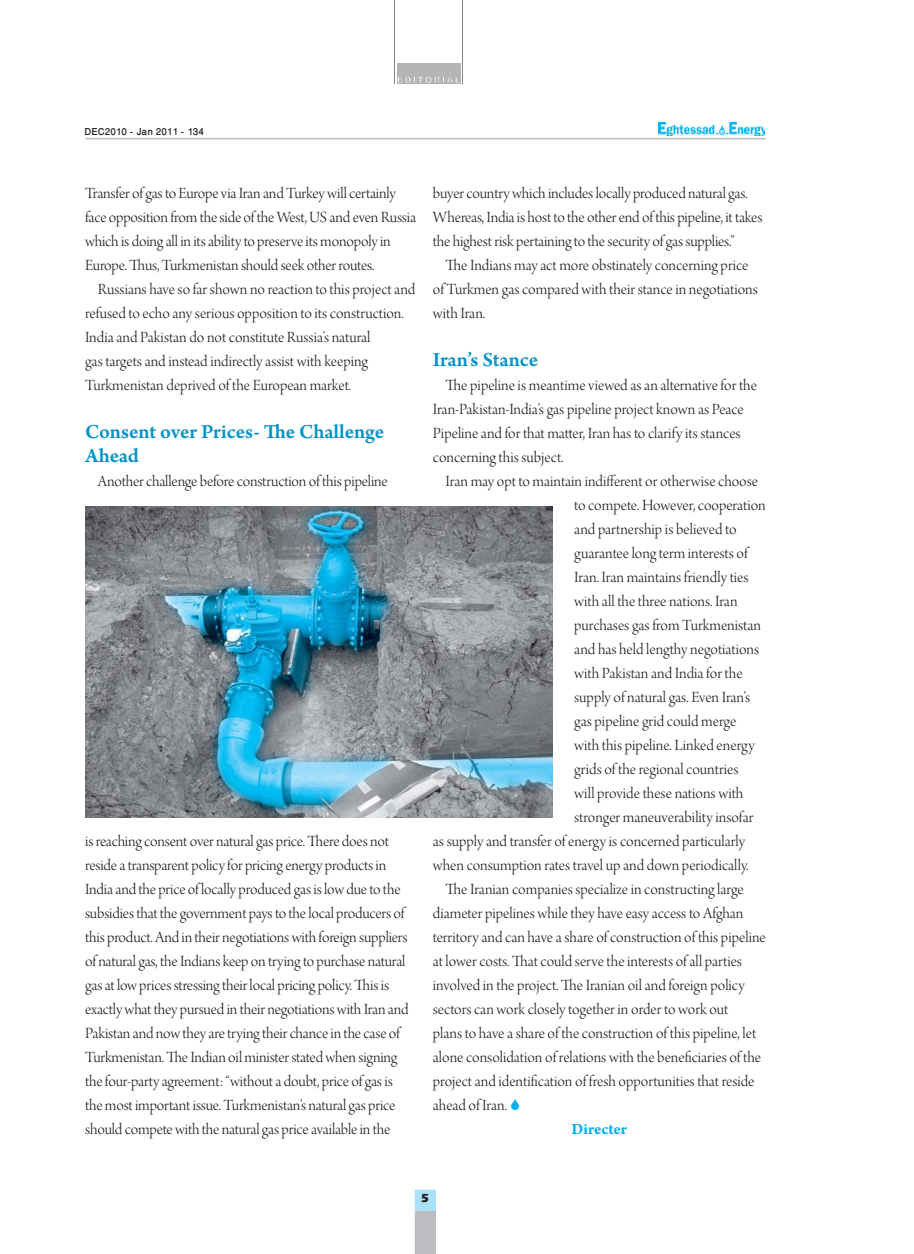
<style>
.page{position:relative;width:914px;height:1254px;background:#fff}
.page>*{position:absolute;margin:0;border:0;box-sizing:border-box;transform-origin:0 0}
.t1{font:21px/24px "Arno Pro Smbd Sm Text";letter-spacing:-.005em;color:#0092c8}
.t2{font:16.5px/24px "Arno Pro Light Display";letter-spacing:-.005em;color:#231f20}
.t3{font:700 16.5px "Arno Pro";color:#00aeef}
.t4{font:500 13.5px "Win Soft Pro";color:#231f20}
.t5{font:700 12px "Eras ITC";color:#231f20}
</style>
<div class="page">
<hr style="left:85px;top:138px;width:680px;height:1px;background:#bbbdc0">
<div style="left:415px;top:1212px;width:20px;height:41px;background:#bbbdc0"></div>
<div style="left:415px;top:1211px;width:21px;height:43px;border:2px solid #bbbdc0"></div>
<div style="left:415px;top:1190px;width:20px;height:20px;background:#aae0fa"></div>
<div style="left:415px;top:1190px;width:21px;height:21px;border:2px solid #aae0fa"></div>
<img style="left:658px;top:123px;width:106px;height:13px">
<div style="left:397px;top:63px;width:63px;height:21px;background:#b6b5b4"></div>
<hr style="left:394px;top:0;width:1px;height:84px;background:#858483">
<hr style="left:462px;top:0;width:1px;height:84px;background:#858483">
<svg style="left:398px;top:76px;width:63px;height:8px"></svg>
<img style="left:85px;top:506px;width:468px;height:312px">
<p class="t4" style="left:85px;top:125px;width:121px">DEC2010 - Jan 2011 - 134</p>
<p class="t2" style="left:85px;top:182px;width:332px">Transfer of gas to Europe via Iran and Turkey will certainly face opposition from the side of the West, US and even Russia which is doing all in its ability to preserve its monopoly in Europe. Thus, Turkmenistan should seek other routes.</p>
<p class="t2" style="left:85px;top:278px;width:332px;text-indent:13px">Russians have so far shown no reaction to this project and refused to echo any serious opposition to its construction.<br>India and Pakistan do not constitute Russia’s natural<br>gas targets and instead indirectly assist with keeping Turkmenistan deprived of the European market.</p>
<p class="t1" style="left:85px;top:420px;width:300px">Consent over Prices- The Challenge<br>Ahead</p>
<p class="t2" style="left:98px;top:470px;width:291px">Another challenge before construction of this pipeline</p>
<p class="t2" style="left:85px;top:830px;width:325px">is reaching consent over natural gas price. There does not reside a transparent policy for pricing energy products in India and the price of locally produced gas is low due to the subsidies that the government pays to the local producers of this product. And in their negotiations with foreign suppliers of natural gas, the Indians keep on trying to purchase natural gas at low prices stressing their local pricing policy. This is exactly what they pursued in their negotiations with Iran and Pakistan and now they are trying their chance in the case of Turkmenistan. The Indian oil minister stated when signing the four-party agreement: “without a doubt, price of gas is the most important issue. Turkmenistan’s natural gas price should compete with the natural gas price available in the</p>
<p class="t2" style="left:433px;top:182px;width:331px">buyer country which includes locally produced natural gas.<br>Whereas, India is host to the other end of this pipeline, it takes the highest risk pertaining to the security of gas supplies.”</p>
<p class="t2" style="left:433px;top:254px;width:326px;text-indent:13px">The Indians may act more obstinately concerning price of Turkmen gas compared with their stance in negotiations with Iran.</p>
<p class="t1" style="left:433px;top:348px;width:107px">Iran’s Stance</p>
<p class="t2" style="left:433px;top:374px;width:325px;text-indent:13px">The pipeline is meantime viewed as an alternative for the Iran-Pakistan-India’s gas pipeline project known as Peace Pipeline and for that matter, Iran has to clarify its stances concerning this subject.</p>
<p class="t2" style="left:445px;top:470px;width:314px">Iran may opt to maintain indifferent or otherwise choose</p>
<p class="t2" style="left:574px;top:494px;width:193px">to compete. However, cooperation</p>
<p class="t2" style="left:574px;top:518px;width:164px">and partnership is believed to</p>
<p class="t2" style="left:574px;top:542px;width:175px">guarantee long term interests of</p>
<p class="t2" style="left:574px;top:566px;width:176px">Iran. Iran maintains friendly ties</p>
<p class="t2" style="left:574px;top:590px;width:165px">with all the three nations. Iran</p>
<p class="t2" style="left:574px;top:614px;width:188px">purchases gas from Turkmenistan</p>
<p class="t2" style="left:574px;top:638px;width:186px">and has held lengthy negotiations</p>
<p class="t2" style="left:574px;top:662px;width:170px">with Pakistan and India for the</p>
<p class="t2" style="left:574px;top:686px;width:177px">supply of natural gas. Even Iran’s</p>
<p class="t2" style="left:574px;top:710px;width:164px">gas pipeline grid could merge</p>
<p class="t2" style="left:574px;top:734px;width:182px">with this pipeline. Linked energy</p>
<p class="t2" style="left:574px;top:758px;width:166px">grids of the regional countries</p>
<p class="t2" style="left:574px;top:782px;width:171px">will provide these nations with</p>
<p class="t2" style="left:574px;top:806px;width:181px">stronger maneuverability insofar</p>
<p class="t2" style="left:433px;top:830px;width:313px">as supply and transfer of energy is concerned particularly</p>
<p class="t2" style="left:433px;top:854px;width:317px">when consumption rates travel up and down periodically.</p>
<p class="t2" style="left:445px;top:878px;width:300px">The Iranian companies specialize in constructing large</p>
<p class="t2" style="left:433px;top:902px;width:312px">diameter pipelines while they have easy access to Afghan</p>
<p class="t2" style="left:433px;top:926px;width:334px">territory and can have a share of construction of this pipeline</p>
<p class="t2" style="left:433px;top:950px;width:311px">at lower costs. That could serve the interests of all parties</p>
<p class="t2" style="left:433px;top:974px;width:313px">involved in the project. The Iranian oil and foreign policy</p>
<p class="t2" style="left:433px;top:998px;width:297px">sectors can work closely together in order to work out</p>
<p class="t2" style="left:433px;top:1022px;width:325px">plans to have a share of the construction of this pipeline, let</p>
<p class="t2" style="left:433px;top:1046px;width:330px">alone consolidation of relations with the beneficiaries of the</p>
<p class="t2" style="left:433px;top:1070px;width:323px">project and identification of fresh opportunities that reside</p>
<p class="t2" style="left:433px;top:1094px;width:76px">ahead of Iran.</p>
<p class="t3" style="left:571px;top:1118px;width:57px">Directer</p>
<p class="t5" style="left:421px;top:1191px;width:9px">5</p>
</div>
